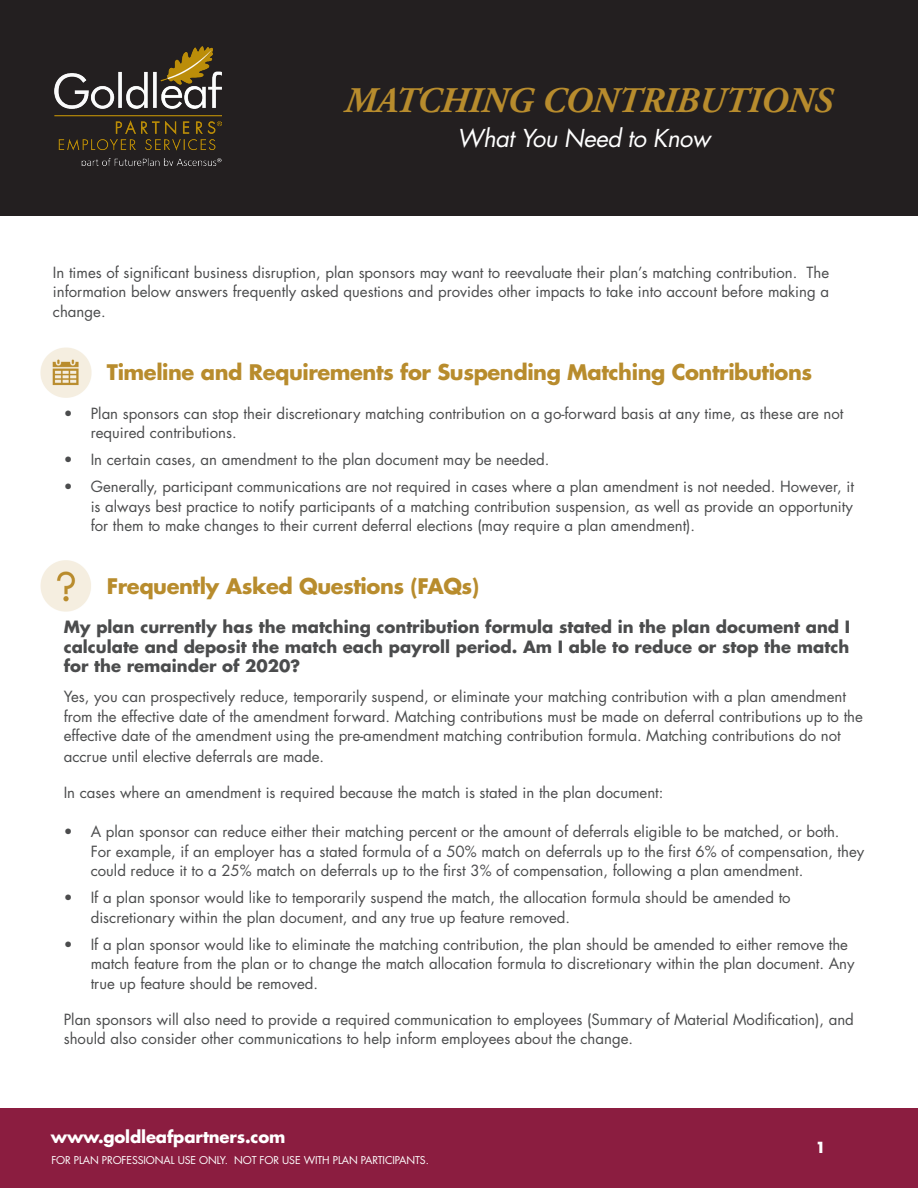
<style>
.page{position:relative;width:918px;height:1188px;background:#fff}
.page>*{position:absolute;margin:0;border:0;box-sizing:border-box;transform-origin:0 0}
.t1{font:italic 700 36px "Adobe Garamond Pro";letter-spacing:-.005em;color:#b88c2d}
.t2{font:italic 24px "Futura Std";letter-spacing:-.02em;color:#fff}
.t3{font:700 21px "Futura";letter-spacing:-.02em;color:#b88c2d}
.t4{font:700 16.5px/19.5px "Futura Std";color:#4b4c4d;text-align:justify}
.t5{font:700 16.5px "Futura Std";letter-spacing:-.01em;color:#fff}
.t6{font:15px/19.5px "Futura Std";color:#4b4c4d}
.t7{font:700 15px "Futura";color:#fff}
.t8{font:10.5px "Futura Std";letter-spacing:-.01em;color:#fff}
</style>
<div class="page">
<div style="left:0;top:0;width:918px;height:216px;background:#231f20"></div>
<img style="left:55px;top:46px;width:166px;height:120px">
<div style="left:0;top:1108px;width:918px;height:80px;background:#8b1d40"></div>
<img style="left:40px;top:347px;width:52px;height:51px">
<img style="left:40px;top:560px;width:51px;height:51px">
<p class="t1" style="left:344px;top:79px;width:489px">MATCHING CONTRIBUTIONS</p>
<p class="t2" style="left:457px;top:123px;width:255px">What You Need to Know</p>
<p class="t6" style="left:53px;top:263px;width:778px;text-align:justify">In times of significant business disruption, plan sponsors may want to reevaluate their plan’s matching contribution. The information below answers frequently asked questions and provides other impacts to take into account before making a change.</p>
<p class="t3" style="left:107px;top:358px;width:707px">Timeline and Requirements for Suspending Matching Contributions</p>
<p class="t6" style="left:91px;top:404px;width:754px;text-indent:-27px">• Plan sponsors can stop their discretionary matching contribution on a go-forward basis at any time, as these are not required contributions.</p>
<p class="t6" style="left:64px;top:450px;width:487px">• In certain cases, an amendment to the plan document may be needed.</p>
<p class="t6" style="left:91px;top:477px;width:765px;text-align:justify;text-indent:-27px">• Generally, participant communications are not required in cases where a plan amendment is not needed. However, it is always best practice to notify participants of a matching contribution suspension, as well as provide an opportunity for them to make changes to their current deferral elections (may require a plan amendment).</p>
<p class="t3" style="left:107px;top:573px;width:374px">Frequently Asked Questions (FAQs)</p>
<p class="t4" style="left:64px;top:617px;width:788px">My plan currently has the matching contribution formula stated in the plan document and I calculate and deposit the match each payroll period. Am I able to reduce or stop the match for the remainder of 2020?</p>
<p class="t6" style="left:64px;top:687px;width:801px">Yes, you can prospectively reduce, temporarily suspend, or eliminate your matching contribution with a plan amendment from the effective date of the amendment forward. Matching contributions must be made on deferral contributions up to the effective date of the amendment using the pre-amendment matching contribution formula. Matching contributions do not</p>
<p class="t6" style="left:64px;top:747px;width:262px">accrue until elective deferrals are made.</p>
<p class="t6" style="left:64px;top:783px;width:601px">In cases where an amendment is required because the match is stated in the plan document:</p>
<p class="t6" style="left:91px;top:822px;width:775px;text-indent:-27px">• A plan sponsor can reduce either their matching percent or the amount of deferrals eligible to be matched, or both.<br>For example, if an employer has a stated formula of a 50% match on deferrals up to the first 6% of compensation, they could reduce it to a 25% match on deferrals up to the first 3% of compensation, following a plan amendment.</p>
<p class="t6" style="left:91px;top:888px;width:701px;text-indent:-27px">• If a plan sponsor would like to temporarily suspend the match, the allocation formula should be amended to discretionary within the plan document, and any true up feature removed.</p>
<p class="t6" style="left:91px;top:935px;width:765px;text-indent:-27px">• If a plan sponsor would like to eliminate the matching contribution, the plan should be amended to either remove the match feature from the plan or to change the match allocation formula to discretionary within the plan document. Any true up feature should be removed.</p>
<p class="t6" style="left:64px;top:1010px;width:792px">Plan sponsors will also need to provide a required communication to employees (Summary of Material Modification), and should also consider other communications to help inform employees about the change.</p>
<p class="t5" style="left:51px;top:1126px;width:236px">www.goldleafpartners.com</p>
<p class="t8" style="left:51px;top:1154px;width:379px">FOR PLAN PROFESSIONAL USE ONLY. NOT FOR USE WITH PLAN PARTICIPANTS.</p>
<p class="t7" style="left:815px;top:1137px;width:12px">1</p>
</div>
